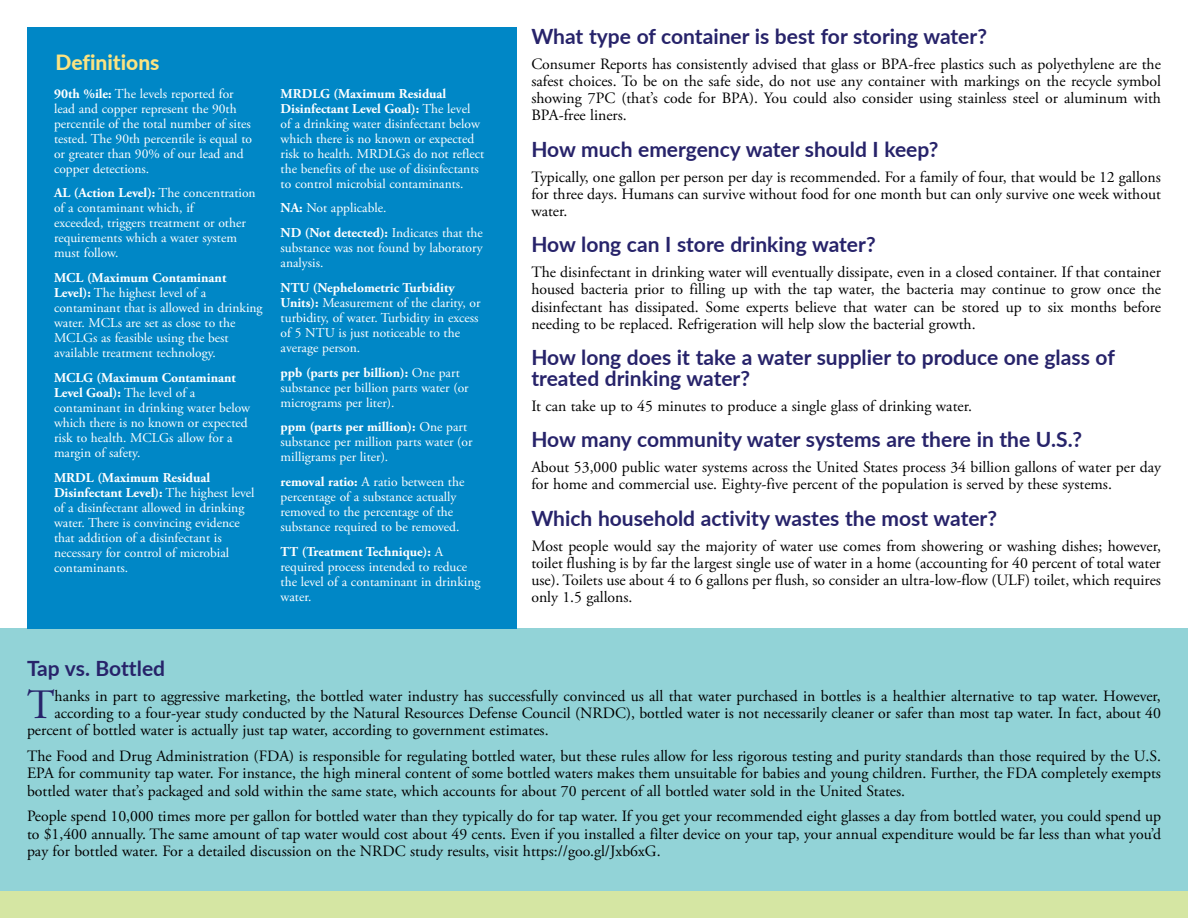
<style>
.page{position:relative;width:1188px;height:918px;background:#fff}
.page>*{position:absolute;margin:0;border:0;box-sizing:border-box;transform-origin:0 0}
.First_Paragraph_23{font:41.7px "Adobe Garamond Pro";color:#27236a}
.Article_Head_23_Blue{font:700 21px/21px "Lato";color:#27236a}
.Article_Head_23_Gold{font:800 21px "Lato";color:#fbe381}
.Paragraphs_23{font:15.75px/17.2px "Adobe Garamond Pro";color:#000;text-align:justify}
.First_Paragraph_23-2{font:15.75px "Adobe Garamond Pro";color:#000}
.Table_definitions_23{font:13.5px/15px "Adobe Garamond Pro";color:#fff}
.s1{font-weight:700}
</style>
<div class="page">
<div style="left:0;top:628px;width:1188px;height:263px;background:#92d3d7"></div>
<div style="left:0;top:891px;width:1188px;height:27px;background:#d5e6a3"></div>
<div style="left:27px;top:27px;width:489px;height:601px;background:#0087c6"></div>
<p class="Article_Head_23_Gold" style="left:56px;top:46px;width:106px">Definitions</p>
<p class="Table_definitions_23" style="left:54px;top:86px;width:200px"><span class="s1">90th %ile:</span> The levels reported for lead and copper represent the 90th percentile of the total number of sites tested. The 90th percentile is equal to or greater than 90% of our lead and copper detections.</p>
<p class="Table_definitions_23" style="left:54px;top:186px;width:203px"><span class="s1">AL (Action Level):</span> The concentration of a contaminant which, if<br>exceeded, triggers treatment or other requirements which a water system must follow.</p>
<p class="Table_definitions_23" style="left:54px;top:271px;width:210px"><span class="s1">MCL (Maximum Contaminant<br>Level):</span> The highest level of a contaminant that is allowed in drinking water. MCLs are set as close to the<br>MCLGs as feasible using the best available treatment technology.</p>
<p class="Table_definitions_23" style="left:54px;top:371px;width:197px"><span class="s1">MCLG (Maximum Contaminant<br>Level Goal):</span> The level of a contaminant in drinking water below which there is no known or expected risk to health. MCLGs allow for a margin of safety.</p>
<p class="Table_definitions_23" style="left:54px;top:470px;width:202px"><span class="s1">MRDL (Maximum Residual<br>Disinfectant Level):</span> The highest level of a disinfectant allowed in drinking water. There is convincing evidence that addition of a disinfectant is necessary for control of microbial contaminants.</p>
<p class="Table_definitions_23" style="left:281px;top:86px;width:205px"><span class="s1">MRDLG (Maximum Residual Disinfectant Level Goal):</span> The level<br>of a drinking water disinfectant below which there is no known or expected risk to health. MRDLGs do not reflect the benefits of the use of disinfectants to control microbial contaminants.</p>
<p class="Table_definitions_23" style="left:281px;top:201px;width:107px"><span class="s1">NA:</span> Not applicable.</p>
<p class="Table_definitions_23" style="left:281px;top:226px;width:204px;text-align:justify"><span class="s1">ND (Not detected):</span> Indicates that the substance was not found by laboratory analysis.</p>
<p class="Table_definitions_23" style="left:281px;top:281px;width:201px"><span class="s1">NTU (Nephelometric Turbidity<br>Units):</span> Measurement of the clarity, or turbidity, of water. Turbidity in excess of 5 NTU is just noticeable to the average person.</p>
<p class="Table_definitions_23" style="left:281px;top:365px;width:190px"><span class="s1">ppb (parts per billion):</span> One part substance per billion parts water (or micrograms per liter).</p>
<p class="Table_definitions_23" style="left:281px;top:420px;width:194px"><span class="s1">ppm (parts per million):</span> One part substance per million parts water (or milligrams per liter).</p>
<p class="Table_definitions_23" style="left:281px;top:475px;width:185px"><span class="s1">removal ratio:</span> A ratio between the percentage of a substance actually removed to the percentage of the substance required to be removed.</p>
<p class="Table_definitions_23" style="left:281px;top:545px;width:201px"><span class="s1">TT (Treatment Technique):</span> A required process intended to reduce the level of a contaminant in drinking water.</p>
<p class="Article_Head_23_Blue" style="left:531px;top:25px;width:457px">What type of container is best for storing water?</p>
<p class="Paragraphs_23" style="left:531px;top:56px;width:631px">Consumer Reports has consistently advised that glass or BPA-free plastics such as polyethylene are the safest choices. To be on the safe side, do not use any container with markings on the recycle symbol showing 7PC (that’s code for BPA). You could also consider using stainless steel or aluminum with BPA-free liners.</p>
<p class="Article_Head_23_Blue" style="left:531px;top:138px;width:409px">How much emergency water should I keep?</p>
<p class="Paragraphs_23" style="left:531px;top:168px;width:631px">Typically, one gallon per person per day is recommended. For a family of four, that would be 12 gallons for three days. Humans can survive without food for one month but can only survive one week without water.</p>
<p class="Article_Head_23_Blue" style="left:531px;top:233px;width:346px">How long can I store drinking water?</p>
<p class="Paragraphs_23" style="left:531px;top:264px;width:631px">The disinfectant in drinking water will eventually dissipate, even in a closed container. If that container housed bacteria prior to filling up with the tap water, the bacteria may continue to grow once the disinfectant has dissipated. Some experts believe that water can be stored up to six months before needing to be replaced. Refrigeration will help slow the bacterial growth.</p>
<p class="Article_Head_23_Blue" style="left:531px;top:346px;width:585px">How long does it take a water supplier to produce one glass of treated drinking water?</p>
<p class="Paragraphs_23" style="left:531px;top:398px;width:442px">It can take up to 45 minutes to produce a single glass of drinking water.</p>
<p class="Article_Head_23_Blue" style="left:531px;top:428px;width:552px">How many community water systems are there in the U.S.?</p>
<p class="Paragraphs_23" style="left:531px;top:459px;width:631px">About 53,000 public water systems across the United States process 34 billion gallons of water per day for home and commercial use. Eighty-five percent of the population is served by these systems.</p>
<p class="Article_Head_23_Blue" style="left:531px;top:507px;width:467px">Which household activity wastes the most water?</p>
<p class="Paragraphs_23" style="left:531px;top:538px;width:631px">Most people would say the majority of water use comes from showering or washing dishes; however, toilet flushing is by far the largest single use of water in a home (accounting for 40 percent of total water use). Toilets use about 4 to 6 gallons per flush, so consider an ultra-low-flow (ULF) toilet, which requires only 1.5 gallons.</p>
<p class="Article_Head_23_Blue" style="left:27px;top:657px;width:140px">Tap vs. Bottled</p>
<p class="First_Paragraph_23" style="left:27px;top:680px;width:29px">T</p>
<p class="First_Paragraph_23-2" style="left:55px;top:686px;width:1108px">hanks in part to aggressive marketing, the bottled water industry has successfully convinced us all that water purchased in bottles is a healthier alternative to tap water. However,</p>
<p class="First_Paragraph_23-2" style="left:55px;top:703px;width:1108px">according to a four-year study conducted by the Natural Resources Defense Council (NRDC), bottled water is not necessarily cleaner or safer than most tap water. In fact, about 40</p>
<p class="First_Paragraph_23-2" style="left:27px;top:721px;width:523px">percent of bottled water is actually just tap water, according to government estimates.</p>
<p class="Paragraphs_23" style="left:27px;top:748px;width:1136px">The Food and Drug Administration (FDA) is responsible for regulating bottled water, but these rules allow for less rigorous testing and purity standards than those required by the U.S.<br>EPA for community tap water. For instance, the high mineral content of some bottled waters makes them unsuitable for babies and young children. Further, the FDA completely exempts bottled water that’s packaged and sold within the same state, which accounts for about 70 percent of all bottled water sold in the United States.</p>
<p class="Paragraphs_23" style="left:27px;top:808px;width:1136px">People spend 10,000 times more per gallon for bottled water than they typically do for tap water. If you get your recommended eight glasses a day from bottled water, you could spend up to $1,400 annually. The same amount of tap water would cost about 49 cents. Even if you installed a filter device on your tap, your annual expenditure would be far less than what you’d pay for bottled water. For a detailed discussion on the NRDC study results, visit https://goo.gl/Jxb6xG.</p>
</div>
